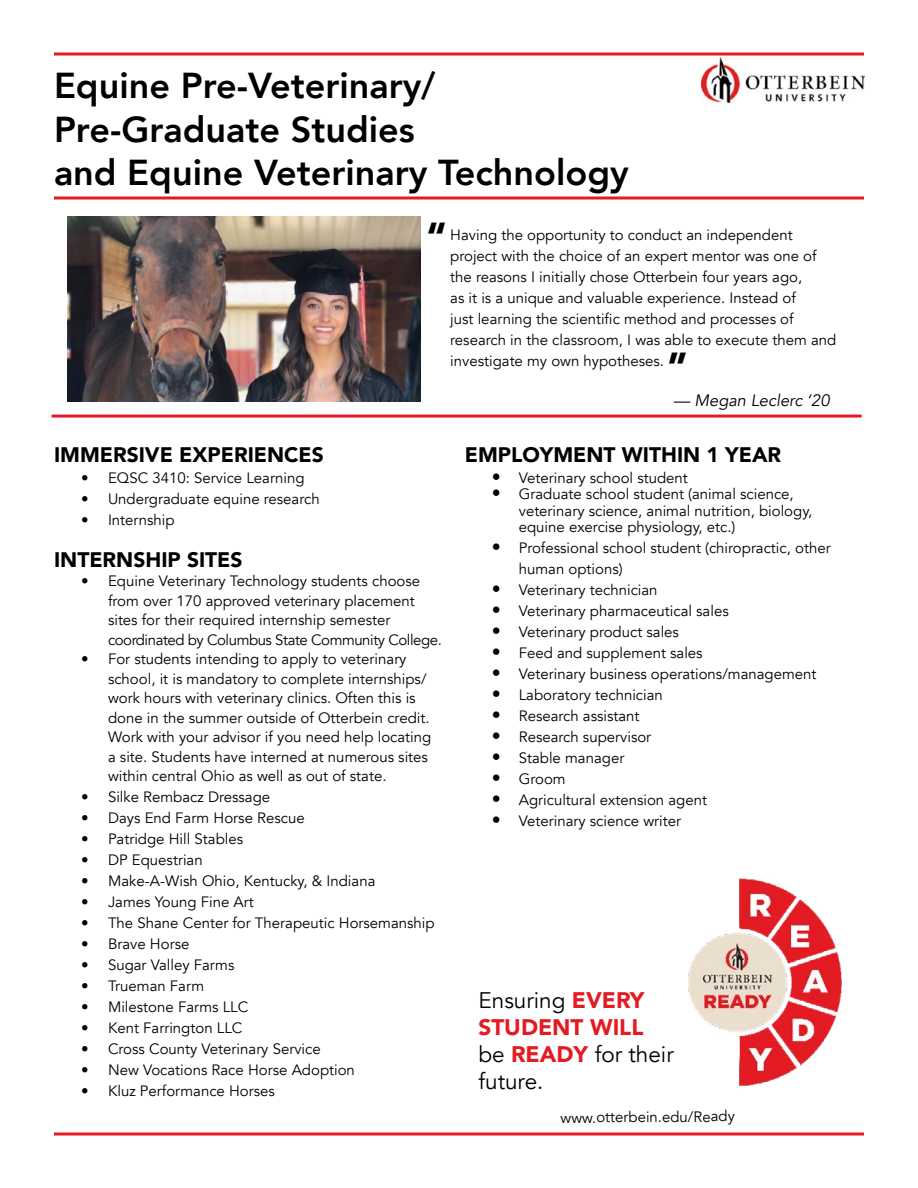
<style>
.page{position:relative;width:918px;height:1188px;background:#fff}
.page>*{position:absolute;margin:0;border:0;box-sizing:border-box;transform-origin:0 0}
.t1{font:900 39px "Avenir";color:#000}
.t2{font:800 36px/43.2px "Avenir";color:#000}
.t3{font:22.5px/27px "Avenir";color:#000}
.t4{font:900 21px "Avenir";color:#000}
.t5{font:italic 16.5px "Avenir";color:#000}
.t6{font:15px/19.5px "Avenir";color:#000}
.s1{font-size:18px}
.s2{font-weight:900;color:#e31b23}
</style>
<div class="page">
<svg style="left:54px;top:1132px;width:810px;height:4px;background:#e95359"></svg>
<svg style="left:54px;top:52px;width:810px;height:4px;background:#e95359"></svg>
<svg style="left:54px;top:196px;width:810px;height:4px;background:#e95359"></svg>
<img style="left:702px;top:58px;width:162px;height:45px">
<hr style="left:52px;top:415px;width:810px;height:3px;background:#e31b23">
<img style="left:688px;top:878px;width:154px;height:208px">
<img style="left:67px;top:216px;width:354px;height:185px">
<p class="t2" style="left:54px;top:64px;width:576px">Equine Pre-Veterinary/<br>Pre-Graduate Studies<br>and Equine Veterinary Technology</p>
<p class="t1" style="left:426px;top:203px;width:22px">“</p>
<p class="t6" style="left:450px;top:225px;width:388px;line-height:21px">Having the opportunity to conduct an independent project with the choice of an expert mentor was one of the reasons I initially chose Otterbein four years ago,<br>as it is a unique and valuable experience. Instead of<br>just learning the scientific method and processes of research in the classroom, I was able to execute them and investigate my own hypotheses.</p>
<p class="t1" style="left:668px;top:333px;width:22px">”</p>
<p class="t5" style="left:673px;top:391px;width:158px">— Megan Leclerc ’20</p>
<p class="t4" style="left:54px;top:436px;width:271px">IMMERSIVE EXPERIENCES</p>
<p class="t6" style="left:81px;top:468px;width:225px">• EQSC 3410: Service Learning</p>
<p class="t6" style="left:81px;top:489px;width:240px">• Undergraduate equine research</p>
<p class="t6" style="left:81px;top:510px;width:95px">• Internship</p>
<p class="t4" style="left:54px;top:541px;width:190px">INTERNSHIP SITES</p>
<p class="t6" style="left:108px;top:572px;width:335px;text-indent:-27px">• Equine Veterinary Technology students choose from over 170 approved veterinary placement sites for their required internship semester coordinated by Columbus State Community College.</p>
<p class="t6" style="left:108px;top:650px;width:325px;text-indent:-27px">• For students intending to apply to veterinary school, it is mandatory to complete internships/ work hours with veterinary clinics. Often this is done in the summer outside of Otterbein credit.<br>Work with your advisor if you need help locating a site. Students have interned at numerous sites within central Ohio as well as out of state.</p>
<p class="t6" style="left:81px;top:788px;width:191px">• Silke Rembacz Dressage</p>
<p class="t6" style="left:81px;top:808px;width:225px">• Days End Farm Horse Rescue</p>
<p class="t6" style="left:81px;top:829px;width:164px">• Patridge Hill Stables</p>
<p class="t6" style="left:81px;top:850px;width:123px">• DP Equestrian</p>
<p class="t6" style="left:81px;top:871px;width:296px">• Make-A-Wish Ohio, Kentucky, &amp; Indiana</p>
<p class="t6" style="left:81px;top:892px;width:174px">• James Young Fine Art</p>
<p class="t6" style="left:81px;top:913px;width:355px">• The Shane Center for Therapeutic Horsemanship</p>
<p class="t6" style="left:81px;top:934px;width:110px">• Brave Horse</p>
<p class="t6" style="left:81px;top:955px;width:155px">• Sugar Valley Farms</p>
<p class="t6" style="left:81px;top:976px;width:125px">• Trueman Farm</p>
<p class="t6" style="left:81px;top:998px;width:169px">• Milestone Farms LLC</p>
<p class="t6" style="left:81px;top:1019px;width:163px">• Kent Farrington LLC</p>
<p class="t6" style="left:81px;top:1040px;width:241px">• Cross County Veterinary Service</p>
<p class="t6" style="left:81px;top:1061px;width:275px">• New Vocations Race Horse Adoption</p>
<p class="t6" style="left:81px;top:1081px;width:195px">• Kluz Performance Horses</p>
<p class="t4" style="left:465px;top:436px;width:318px">EMPLOYMENT WITHIN 1 YEAR</p>
<p class="t6" style="left:492px;top:468px;width:198px"><span class="s1">•</span> Veterinary school student</p>
<p class="t6" style="left:519px;top:486px;width:295px;line-height:16.5px;text-indent:-27px"><span class="s1">•</span> Graduate school student (animal science, veterinary science, animal nutrition, biology, equine exercise physiology, etc.)</p>
<p class="t6" style="left:519px;top:538px;width:313px;line-height:21px;text-indent:-27px"><span class="s1">•</span> Professional school student (chiropractic, other human options)</p>
<p class="t6" style="left:492px;top:581px;width:167px"><span class="s1">•</span> Veterinary technician</p>
<p class="t6" style="left:492px;top:602px;width:238px"><span class="s1">•</span> Veterinary pharmaceutical sales</p>
<p class="t6" style="left:492px;top:623px;width:189px"><span class="s1">•</span> Veterinary product sales</p>
<p class="t6" style="left:492px;top:644px;width:212px"><span class="s1">•</span> Feed and supplement sales</p>
<p class="t6" style="left:492px;top:665px;width:326px"><span class="s1">•</span> Veterinary business operations/management</p>
<p class="t6" style="left:492px;top:686px;width:173px"><span class="s1">•</span> Laboratory technician</p>
<p class="t6" style="left:492px;top:707px;width:149px"><span class="s1">•</span> Research assistant</p>
<p class="t6" style="left:492px;top:728px;width:161px"><span class="s1">•</span> Research supervisor</p>
<p class="t6" style="left:492px;top:749px;width:134px"><span class="s1">•</span> Stable manager</p>
<p class="t6" style="left:492px;top:770px;width:75px"><span class="s1">•</span> Groom</p>
<p class="t6" style="left:492px;top:790px;width:217px"><span class="s1">•</span> Agricultural extension agent</p>
<p class="t6" style="left:492px;top:811px;width:191px"><span class="s1">•</span> Veterinary science writer</p>
<p class="t3" style="left:478px;top:987px;width:197px">Ensuring <span class="s2">EVERY<br>STUDENT WILL </span>be <span class="s2">READY</span> for their future.</p>
<p class="t6" style="left:560px;top:1109px;width:176px;rotate:-1deg">www.otterbein.edu/Ready</p>
</div>
